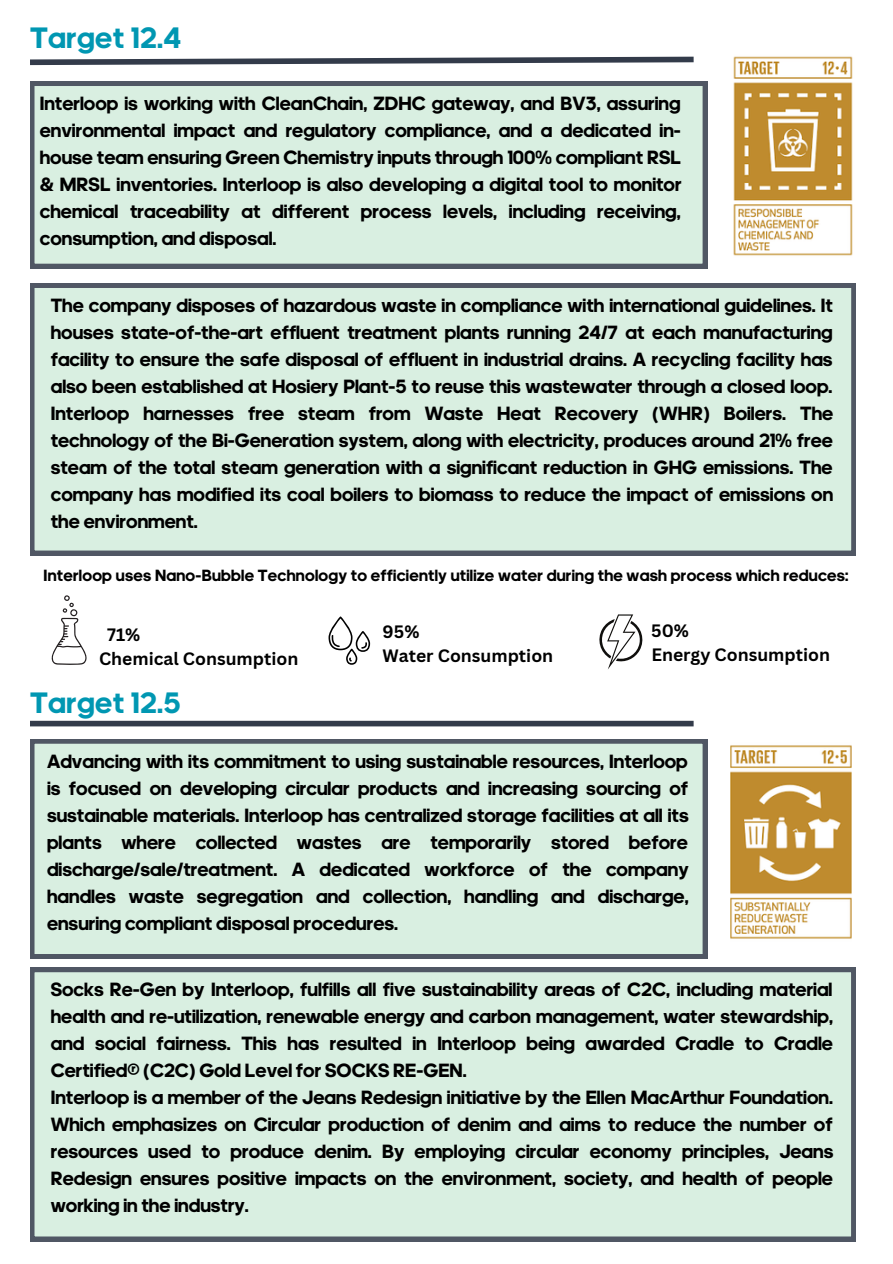
<style>
.page{position:relative;width:893px;height:1264px;background:#fff}
.page>*{position:absolute;margin:0;border:0;box-sizing:border-box;transform-origin:0 0}
.t1{font:700 30px "adineue PRO";letter-spacing:.015em;color:#0097b2}
.t2{font:700 19.5px/27px "adineue PRO";color:#000;text-align:justify}
.t3{font:700 17.4px/24px "Canva Sans";color:#000}
.t4{font:700 16.5px "adineue PRO";letter-spacing:.015em;color:#000}
</style>
<div class="page">
<svg style="left:30px;top:56px;width:664px;height:10px"></svg>
<div style="left:30px;top:81px;width:677px;height:187px;background:#d9efe1"></div>
<img style="left:733px;top:56px;width:120px;height:200px">
<div style="left:30px;top:967px;width:825px;height:273px;background:#d9efe1"></div>
<div style="left:30px;top:283px;width:825px;height:272px;background:#d9efe1"></div>
<svg style="left:328px;top:616px;width:42px;height:48px"></svg>
<svg style="left:51px;top:595px;width:36px;height:70px"></svg>
<svg style="left:599px;top:614px;width:43px;height:55px"></svg>
<div style="left:30px;top:720px;width:663px;height:6px;background:#333b4a"></div>
<div style="left:30px;top:739px;width:677px;height:219px;background:#d9efe1"></div>
<img style="left:730px;top:745px;width:121px;height:194px">
<h1 class="t1" style="left:30px;top:26px;width:153px">Target 12.4</h1>
<p class="t2" style="left:40px;top:92px;width:643px">Interloop is working with CleanChain, ZDHC gateway, and BV3, assuring environmental impact and regulatory compliance, and a dedicated in&shy;house team ensuring Green Chemistry inputs through 100% compliant RSL &amp; MRSL inventories. Interloop is also developing a digital tool to monitor chemical traceability at different process levels, including receiving, consumption, and disposal.</p>
<p class="t2" style="left:51px;top:293px;width:784px">The company disposes of hazardous waste in compliance with international guidelines. It houses state-of-the-art effluent treatment plants running 24/7 at each manufacturing facility to ensure the safe disposal of effluent in industrial drains. A recycling facility has also been established at Hosiery Plant-5 to reuse this wastewater through a closed loop.<br>Interloop harnesses free steam from Waste Heat Recovery (WHR) Boilers. The technology of the Bi-Generation system, along with electricity, produces around 21% free steam of the total steam generation with a significant reduction in GHG emissions. The company has modified its coal boilers to biomass to reduce the impact of emissions on the environment.</p>
<p class="t4" style="left:44px;top:568px;width:806px">Interloop uses Nano-Bubble Technology to efficiently utilize water during the wash process which reduces:</p>
<p class="t3" style="left:99px;top:622px;width:201px;text-indent:8px">71%<br>Chemical Consumption</p>
<p class="t3" style="left:651px;top:618px;width:180px">50%<br>Energy Consumption</p>
<h1 class="t1" style="left:30px;top:690px;width:152px">Target 12.5</h1>
<p class="t2" style="left:47px;top:749px;width:643px">Advancing with its commitment to using sustainable resources, Interloop is focused on developing circular products and increasing sourcing of sustainable materials. Interloop has centralized storage facilities at all its plants where collected wastes are temporarily stored before discharge/sale/treatment. A dedicated workforce of the company handles waste segregation and collection, handling and discharge, ensuring compliant disposal procedures.</p>
<p class="t3" style="left:382px;top:619px;width:172px">95%<br>Water Consumption</p>
<p class="t2" style="left:51px;top:977px;width:784px;text-align:left">Socks Re-Gen by Interloop, fulfills all five sustainability areas of C2C, including material health and re-utilization, renewable energy and carbon management, water stewardship, and social fairness. This has resulted in Interloop being awarded Cradle to Cradle Certified® (C2C) Gold Level for SOCKS RE-GEN.<br>Interloop is a member of the Jeans Redesign initiative by the Ellen MacArthur Foundation.<br>Which emphasizes on Circular production of denim and aims to reduce the number of resources used to produce denim. By employing circular economy principles, Jeans Redesign ensures positive impacts on the environment, society, and health of people working in the industry.</p>
</div>
